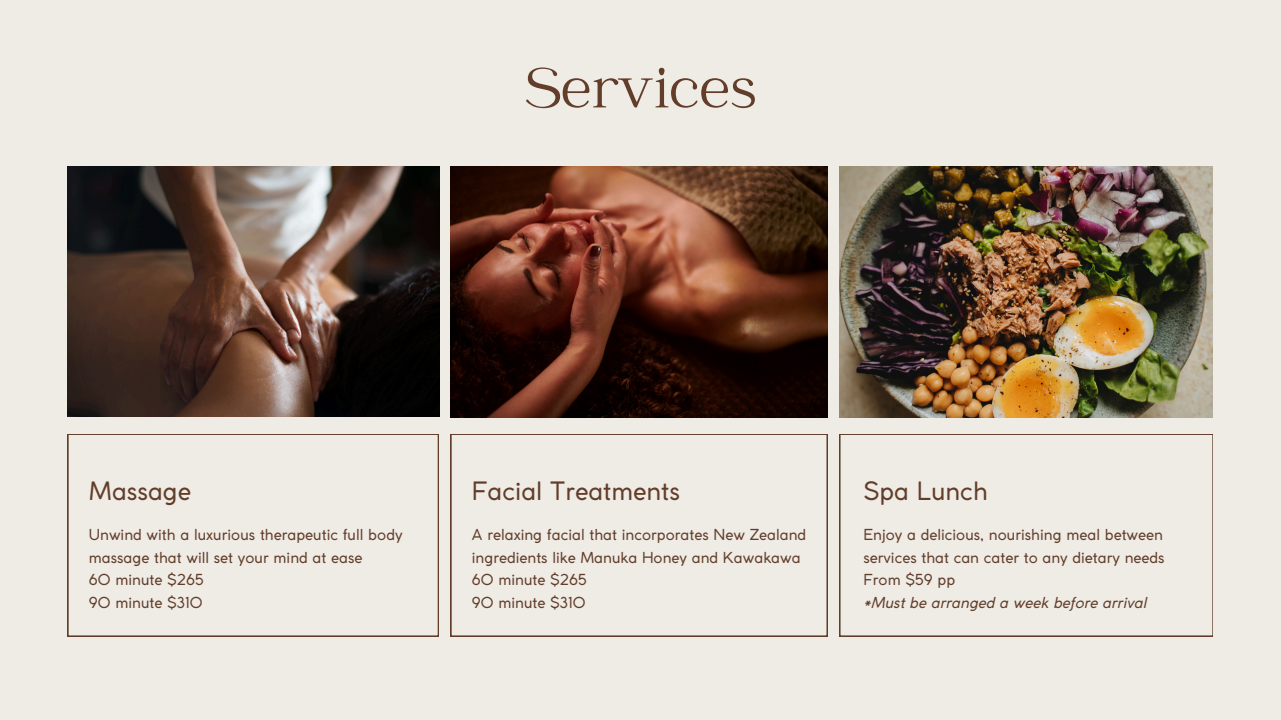
<style>
.page{position:relative;width:1281px;height:720px;background:#efebe5}
.page>*{position:absolute;margin:0;border:0;box-sizing:border-box;transform-origin:0 0}
.t1{font:62.5px "Catchy Mager";color:#623e2a}
.t2{font:25px "Coco Gothic";color:#623e2a}
.t3{font:15px/22.5px "Coco Gothic";color:#623e2a}
.t4{font:italic 15px "Coco Gothic";color:#623e2a}
</style>
<div class="page">
<svg style="left:68px;top:434px;width:370px;height:202px"></svg>
<svg style="left:451px;top:434px;width:376px;height:202px"></svg>
<svg style="left:839px;top:434px;width:374px;height:202px"></svg>
<img style="left:68px;top:167px;width:371px;height:250px">
<img style="left:451px;top:167px;width:376px;height:250px">
<img style="left:839px;top:167px;width:374px;height:250px">
<p class="t1" style="left:525px;top:58px;width:233px">Services</p>
<p class="t2" style="left:89px;top:481px;width:104px">Massage</p>
<p class="t3" style="left:89px;top:525px;width:315px">Unwind with a luxurious therapeutic full body massage that will set your mind at ease</p>
<p class="t3" style="left:89px;top:570px;width:116px">60 minute $265</p>
<p class="t3" style="left:89px;top:592px;width:115px">90 minute $310</p>
<p class="t2" style="left:472px;top:481px;width:210px">Facial Treatments</p>
<h2 class="t3" style="left:472px;top:525px;width:336px">A relaxing facial that incorporates New Zealand ingredients like Manuka Honey and Kawakawa</h2>
<p class="t3" style="left:472px;top:570px;width:116px">60 minute $265</p>
<p class="t3" style="left:472px;top:592px;width:115px">90 minute $310</p>
<p class="t2" style="left:863px;top:481px;width:126px">Spa Lunch</p>
<p class="t3" style="left:863px;top:525px;width:302px">Enjoy a delicious, nourishing meal between services that can cater to any dietary needs</p>
<h2 class="t3" style="left:863px;top:570px;width:93px">From $59 pp</h2>
<p class="t4" style="left:863px;top:597px;width:284px">*Must be arranged a week before arrival</p>
</div>
